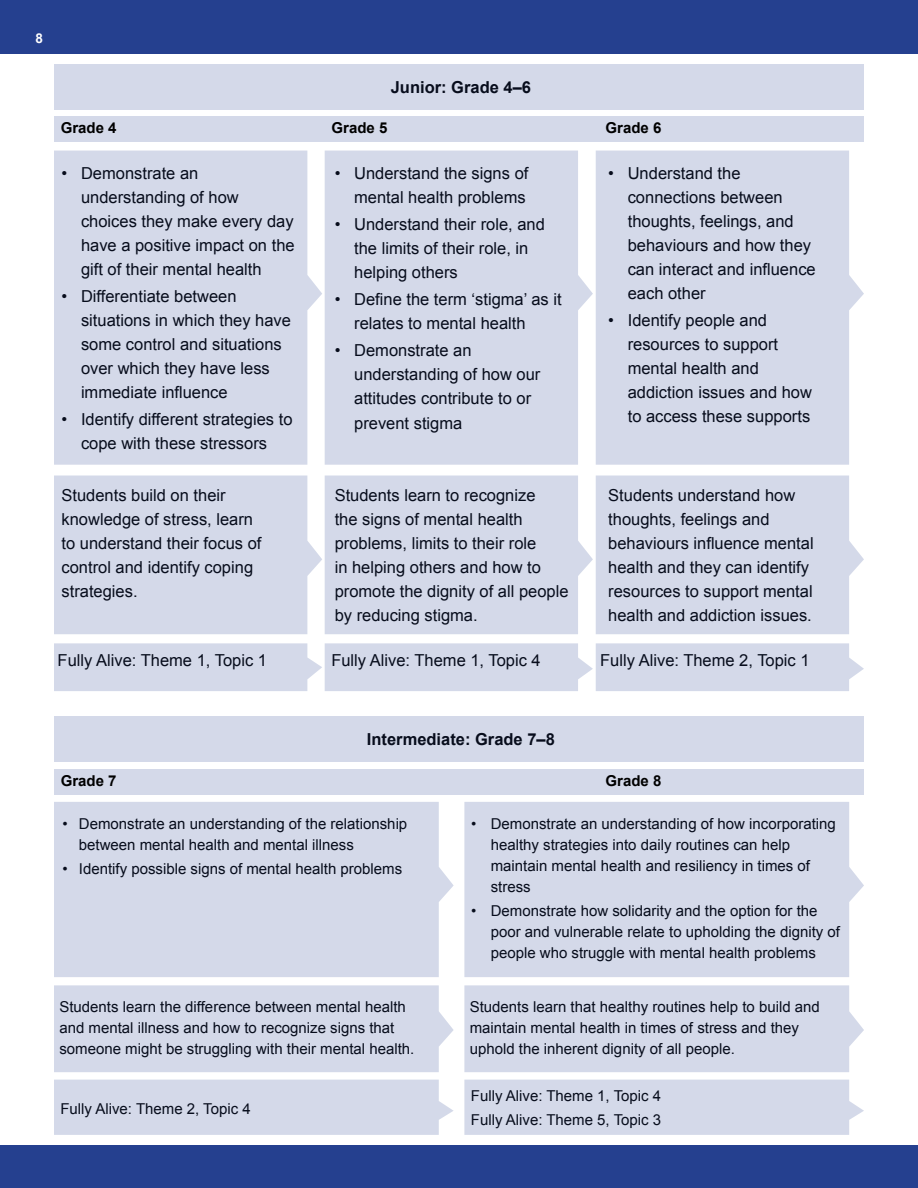
<style>
.page{position:relative;width:918px;height:1188px;background:#fff}
.page>*{position:absolute;margin:0;border:0;box-sizing:border-box;transform-origin:0 0}
.t1{font:16.5px/24px "Arial";color:#000}
.t2{font:700 16.5px "Arial";color:#000}
.t3{font:15px/21px "Arial";color:#000}
.t4{font:700 15px "Arial";color:#000}
.t5{font:700 13.5px "Arial";color:#fff}
</style>
<div class="page">
<div style="left:0;top:0;width:918px;height:54px;background:#25408f"></div>
<div style="left:0;top:1146px;width:918px;height:42px;background:#25408f"></div>
<div style="left:54px;top:65px;width:809px;height:45px;background:#d4d9e9"></div>
<div style="left:54px;top:716px;width:809px;height:45px;background:#d4d9e9"></div>
<div style="left:54px;top:116px;width:809px;height:26px;background:#d4d9e9"></div>
<div style="left:54px;top:769px;width:809px;height:26px;background:#d4d9e9"></div>
<div style="left:54px;top:151px;width:268px;height:314px;background:#d4d9e9"></div>
<div style="left:54px;top:802px;width:400px;height:175px;background:#d4d9e9"></div>
<div style="left:464px;top:802px;width:400px;height:175px;background:#d4d9e9"></div>
<div style="left:54px;top:985px;width:400px;height:87px;background:#d4d9e9"></div>
<div style="left:464px;top:985px;width:400px;height:87px;background:#d4d9e9"></div>
<div style="left:54px;top:1080px;width:400px;height:55px;background:#d4d9e9"></div>
<div style="left:464px;top:1080px;width:400px;height:55px;background:#d4d9e9"></div>
<div style="left:325px;top:151px;width:268px;height:314px;background:#d4d9e9"></div>
<div style="left:596px;top:151px;width:268px;height:314px;background:#d4d9e9"></div>
<div style="left:54px;top:476px;width:810px;height:158px;background:#d4d9e9"></div>
<div style="left:54px;top:643px;width:810px;height:48px;background:#d4d9e9"></div>
<p class="t5" style="left:36px;top:29px;width:9px">8</p>
<p class="t4" style="left:61px;top:118px;width:57px">Grade 4</p>
<p class="t1" style="left:81px;top:161px;width:215px;text-indent:-20px">• Demonstrate an understanding of how choices they make every day have a positive impact on the gift of their mental health</p>
<p class="t1" style="left:81px;top:284px;width:212px;text-indent:-20px">• Differentiate between situations in which they have some control and situations over which they have less immediate influence</p>
<p class="t1" style="left:62px;top:408px;width:233px;text-align:center">• Identify different strategies to cope with these stressors</p>
<p class="t1" style="left:62px;top:483px;width:201px">Students build on their knowledge of stress, learn to understand their focus of control and identify coping strategies.</p>
<p class="t2" style="left:391px;top:77px;width:142px">Junior: Grade 4–6</p>
<p class="t4" style="left:332px;top:118px;width:57px">Grade 5</p>
<p class="t4" style="left:606px;top:118px;width:57px">Grade 6</p>
<p class="t1" style="left:335px;top:161px;width:195px;text-align:right">• Understand the signs of mental health problems</p>
<p class="t1" style="left:354px;top:212px;width:192px;text-indent:-20px">• Understand their role, and the limits of their role, in helping others</p>
<p class="t1" style="left:354px;top:288px;width:209px;text-indent:-20px">• Define the term ‘stigma’ as it relates to mental health</p>
<p class="t1" style="left:354px;top:339px;width:188px;text-indent:-20px">• Demonstrate an understanding of how our attitudes contribute to or prevent stigma</p>
<p class="t1" style="left:335px;top:484px;width:235px">Students learn to recognize<br>the signs of mental health problems, limits to their role<br>in helping others and how to promote the dignity of all people by reducing stigma.</p>
<p class="t1" style="left:628px;top:161px;width:190px;text-indent:-20px">• Understand the connections between thoughts, feelings, and behaviours and how they can interact and influence each other</p>
<p class="t1" style="left:628px;top:308px;width:186px;text-indent:-20px">• Identify people and resources to support mental health and addiction issues and how to access these supports</p>
<p class="t1" style="left:608px;top:484px;width:207px">Students understand how thoughts, feelings and behaviours influence mental health and they can identify resources to support mental health and addiction issues.</p>
<p class="t1" style="left:58px;top:649px;width:211px">Fully Alive: Theme 1, Topic 1</p>
<p class="t1" style="left:331px;top:649px;width:211px">Fully Alive: Theme 1, Topic 4</p>
<p class="t1" style="left:600px;top:649px;width:211px">Fully Alive: Theme 2, Topic 1</p>
<p class="t4" style="left:61px;top:770px;width:57px">Grade 7</p>
<p class="t2" style="left:367px;top:728px;width:189px">Intermediate: Grade 7–8</p>
<p class="t4" style="left:606px;top:770px;width:57px">Grade 8</p>
<p class="t3" style="left:79px;top:813px;width:330px;text-indent:-16px">• Demonstrate an understanding of the relationship between mental health and mental illness</p>
<p class="t3" style="left:62px;top:859px;width:341px">• Identify possible signs of mental health problems</p>
<p class="t3" style="left:491px;top:813px;width:347px;text-indent:-20px">• Demonstrate an understanding of how incorporating healthy strategies into daily routines can help maintain mental health and resiliency in times of stress</p>
<p class="t3" style="left:491px;top:901px;width:351px;text-indent:-20px">• Demonstrate how solidarity and the option for the poor and vulnerable relate to upholding the dignity of people who struggle with mental health problems</p>
<p class="t3" style="left:59px;top:997px;width:357px">Students learn the difference between mental health and mental illness and how to recognize signs that someone might be struggling with their mental health.</p>
<p class="t3" style="left:470px;top:997px;width:352px">Students learn that healthy routines help to build and maintain mental health in times of stress and they uphold the inherent dignity of all people.</p>
<p class="t3" style="left:60px;top:1099px;width:192px">Fully Alive: Theme 2, Topic 4</p>
<p class="t3" style="left:471px;top:1083px;width:192px;line-height:24.3px">Fully Alive: Theme 1, Topic 4<br>Fully Alive: Theme 5, Topic 3</p>
</div>
